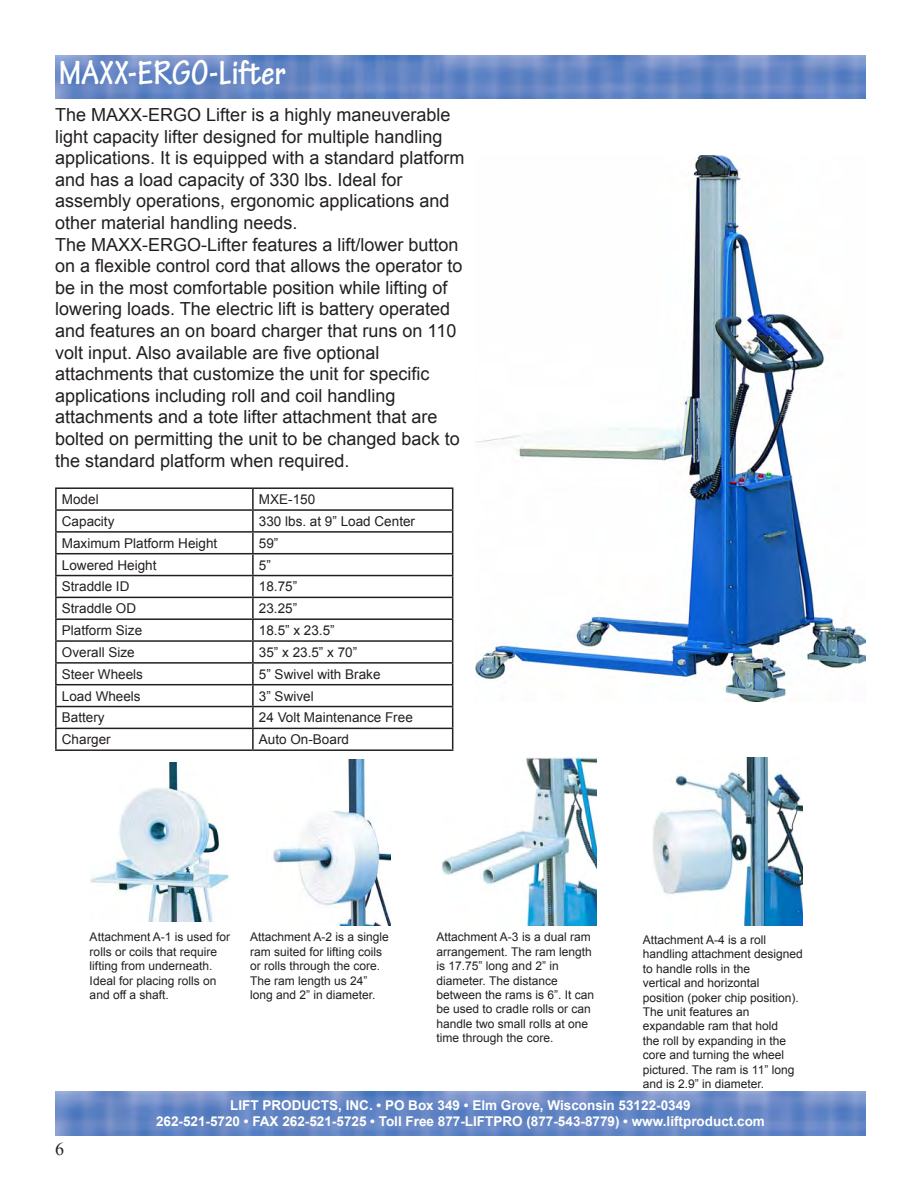
<style>
.page{position:relative;width:920px;height:1189px;background:#fff}
.page>*{position:absolute;margin:0;border:0;box-sizing:border-box;transform-origin:0 0}
.t1{font:700 condensed 36px "Tekton Pro";color:#fffffd}
.t2{font:18px/21.6px "Arial";color:#231f20}
.t3{font:18px "Times New Roman";color:#231f20}
.t4{font:13.5px "Arial";color:#231f20}
.t5{font:700 13.5px "Arial";color:#fffffd}
.t6{font:12px/14.4px "Arial";color:#231f20}
</style>
<div class="page">
<img style="left:55px;top:55px;width:810px;height:44px">
<img style="left:55px;top:1092px;width:810px;height:43px">
<img style="left:475px;top:156px;width:390px;height:546px">
<hr style="left:55px;top:487px;width:198px;height:2px;background:#231f20">
<hr style="left:55px;top:489px;width:2px;height:20px;background:#231f20">
<hr style="left:253px;top:487px;width:200px;height:2px;background:#231f20">
<hr style="left:55px;top:509px;width:198px;height:2px;background:#231f20">
<hr style="left:55px;top:511px;width:2px;height:20px;background:#231f20">
<hr style="left:253px;top:509px;width:200px;height:2px;background:#231f20">
<hr style="left:55px;top:531px;width:198px;height:2px;background:#231f20">
<hr style="left:55px;top:533px;width:2px;height:20px;background:#231f20">
<hr style="left:253px;top:531px;width:200px;height:2px;background:#231f20">
<hr style="left:55px;top:553px;width:198px;height:1px;background:#231f20">
<hr style="left:55px;top:554px;width:2px;height:21px;background:#231f20">
<hr style="left:253px;top:553px;width:200px;height:1px;background:#231f20">
<hr style="left:55px;top:575px;width:198px;height:1px;background:#231f20">
<hr style="left:55px;top:576px;width:2px;height:21px;background:#231f20">
<hr style="left:253px;top:575px;width:200px;height:1px;background:#231f20">
<hr style="left:55px;top:597px;width:198px;height:1px;background:#231f20">
<hr style="left:55px;top:598px;width:2px;height:20px;background:#231f20">
<hr style="left:253px;top:597px;width:200px;height:1px;background:#231f20">
<hr style="left:55px;top:618px;width:198px;height:2px;background:#231f20">
<hr style="left:55px;top:620px;width:2px;height:20px;background:#231f20">
<hr style="left:253px;top:618px;width:200px;height:2px;background:#231f20">
<hr style="left:55px;top:640px;width:198px;height:2px;background:#231f20">
<hr style="left:55px;top:642px;width:2px;height:20px;background:#231f20">
<hr style="left:253px;top:640px;width:200px;height:2px;background:#231f20">
<hr style="left:55px;top:662px;width:198px;height:2px;background:#231f20">
<hr style="left:55px;top:664px;width:2px;height:20px;background:#231f20">
<hr style="left:253px;top:662px;width:200px;height:2px;background:#231f20">
<hr style="left:55px;top:684px;width:198px;height:1px;background:#231f20">
<hr style="left:55px;top:685px;width:2px;height:21px;background:#231f20">
<hr style="left:253px;top:684px;width:200px;height:1px;background:#231f20">
<hr style="left:55px;top:706px;width:198px;height:1px;background:#231f20">
<hr style="left:55px;top:707px;width:2px;height:20px;background:#231f20">
<hr style="left:253px;top:706px;width:200px;height:1px;background:#231f20">
<hr style="left:55px;top:727px;width:198px;height:2px;background:#231f20">
<hr style="left:55px;top:729px;width:2px;height:20px;background:#231f20">
<hr style="left:253px;top:727px;width:200px;height:2px;background:#231f20">
<svg style="left:252px;top:489px;width:1px;height:260px"></svg>
<svg style="left:452px;top:489px;width:1px;height:260px"></svg>
<hr style="left:55px;top:749px;width:198px;height:2px;background:#231f20">
<hr style="left:253px;top:749px;width:200px;height:2px;background:#231f20">
<img style="left:90px;top:762px;width:139px;height:159px">
<img style="left:273px;top:759px;width:117px;height:167px">
<img style="left:441px;top:757px;width:155px;height:169px">
<img style="left:652px;top:757px;width:150px;height:169px">
<p class="t1" style="left:59px;top:51px;width:228px">MAXX-ERGO-Lifter</p>
<p class="t2" style="left:55px;top:104px;width:411px">The MAXX-ERGO Lifter is a highly maneuverable light capacity lifter designed for multiple handling applications. It is equipped with a standard platform and has a load capacity of 330 lbs. Ideal for</p>
<p class="t2" style="left:55px;top:190px;width:396px">assembly operations, ergonomic applications and other material handling needs.</p>
<p class="t2" style="left:55px;top:234px;width:409px">The MAXX-ERGO-Lifter features a lift/lower button on a flexible control cord that allows the operator to be in the most comfortable position while lifting of</p>
<p class="t2" style="left:55px;top:298px;width:402px">lowering loads. The electric lift is battery operated and features an on board charger that runs on 110 volt input. Also available are five optional</p>
<p class="t2" style="left:55px;top:363px;width:376px">attachments that customize the unit for specific</p>
<p class="t2" style="left:55px;top:385px;width:342px">applications including roll and coil handling</p>
<p class="t2" style="left:55px;top:406px;width:406px">attachments and a tote lifter attachment that are bolted on permitting the unit to be changed back to the standard platform when required.</p>
<p class="t4" style="left:62px;top:490px;width:38px">Model</p>
<p class="t4" style="left:259px;top:490px;width:58px">MXE-150</p>
<p class="t4" style="left:62px;top:512px;width:54px">Capacity</p>
<p class="t4" style="left:259px;top:512px;width:158px">330 lbs. at 9” Load Center</p>
<p class="t4" style="left:62px;top:534px;width:157px">Maximum Platform Height</p>
<p class="t4" style="left:259px;top:534px;width:21px">59”</p>
<p class="t4" style="left:62px;top:556px;width:96px">Lowered Height</p>
<p class="t4" style="left:259px;top:556px;width:14px">5”</p>
<p class="t4" style="left:62px;top:578px;width:69px">Straddle ID</p>
<p class="t4" style="left:259px;top:578px;width:40px">18.75”</p>
<p class="t4" style="left:62px;top:600px;width:76px">Straddle OD</p>
<p class="t4" style="left:259px;top:600px;width:40px">23.25”</p>
<p class="t4" style="left:62px;top:621px;width:82px">Platform Size</p>
<p class="t4" style="left:259px;top:621px;width:77px">18.5” x 23.5”</p>
<p class="t4" style="left:62px;top:643px;width:74px">Overall Size</p>
<p class="t4" style="left:259px;top:643px;width:100px">35” x 23.5” x 70”</p>
<p class="t4" style="left:62px;top:665px;width:83px">Steer Wheels</p>
<p class="t4" style="left:259px;top:665px;width:123px">5” Swivel with Brake</p>
<p class="t4" style="left:62px;top:687px;width:80px">Load Wheels</p>
<p class="t4" style="left:259px;top:687px;width:56px">3” Swivel</p>
<p class="t4" style="left:62px;top:709px;width:44px">Battery</p>
<p class="t4" style="left:259px;top:709px;width:155px">24 Volt Maintenance Free</p>
<p class="t4" style="left:62px;top:731px;width:50px">Charger</p>
<p class="t4" style="left:259px;top:731px;width:92px">Auto On-Board</p>
<p class="t6" style="left:90px;top:930px;width:142px">Attachment A-1 is used for rolls or coils that require lifting from underneath.<br>Ideal for placing rolls on and off a shaft.</p>
<p class="t6" style="left:250px;top:930px;width:140px">Attachment A-2 is a single ram suited for lifting coils or rolls through the core.<br>The ram length us 24” long and 2” in diameter.</p>
<p class="t6" style="left:436px;top:930px;width:157px;text-align:justify">Attachment A-3 is a dual ram arrangement. The ram length is 17.75” long and 2” in</p>
<p class="t6" style="left:436px;top:973px;width:159px">diameter. The distance between the rams is 6”. It can be used to cradle rolls or can handle two small rolls at one time through the core.</p>
<p class="t6" style="left:642px;top:933px;width:125px">Attachment A-4 is a roll</p>
<p class="t6" style="left:642px;top:947px;width:161px">handling attachment designed to handle rolls in the</p>
<p class="t6" style="left:642px;top:976px;width:118px">vertical and horizontal</p>
<p class="t6" style="left:642px;top:990px;width:158px">position (poker chip position).<br>The unit features an</p>
<p class="t6" style="left:642px;top:1019px;width:153px">expandable ram that hold the roll by expanding in the core and turning the wheel pictured. The ram is 11” long and is 2.9” in diameter.</p>
<p class="t3" style="left:55px;top:1137px;width:10px">6</p>
<p class="t5" style="left:230px;top:1096px;width:462px">LIFT PRODUCTS, INC. • PO Box 349 • Elm Grove, Wisconsin 53122-0349</p>
<p class="t5" style="left:156px;top:1112px;width:610px">262-521-5720 • FAX 262-521-5725 • Toll Free 877-LIFTPRO (877-543-8779) • www.liftproduct.com</p>
</div>
